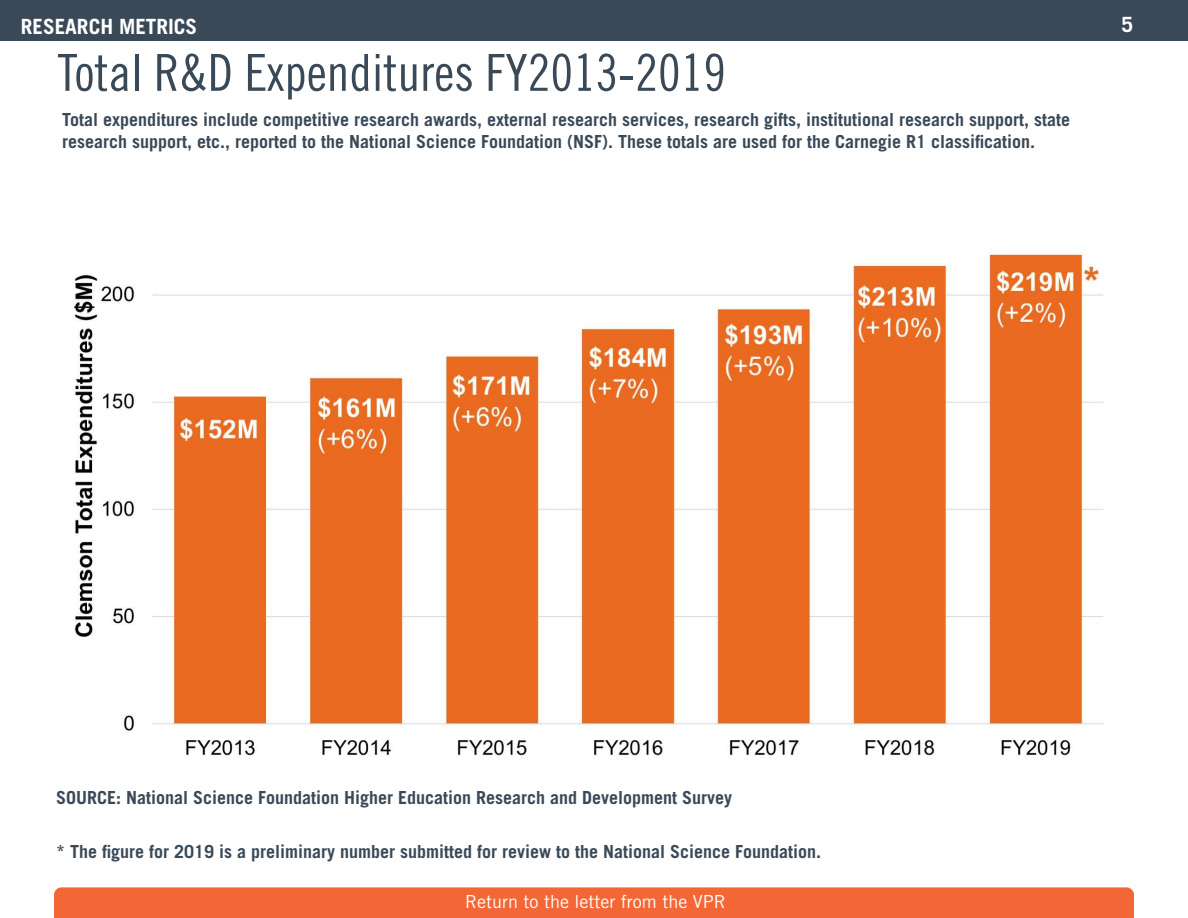
<style>
.page{position:relative;width:1188px;height:918px;background:#fff}
.page>*{position:absolute;margin:0;border:0;box-sizing:border-box;transform-origin:0 0}
.t1{font:51px "Trade Gothic LT Std Cn 18";color:#3a4958}
.t2{font:700 21px "Trade Gothic LT Std";color:#fff}
.t3{font:700 18px/21.6px "Trade Gothic LT Std";color:#3a4958}
.t4{font:18px "Trade Gothic LT Std";color:#fff}
</style>
<div class="page">
<div style="left:0;top:0;width:1188px;height:41px;background:#3a4958"></div>
<img style="left:73px;top:249px;width:1030px;height:507px">
<div style="left:54px;top:887px;width:1080px;height:31px;background:#f26735"></div>
<p class="t2" style="left:21px;top:14px;width:178px">RESEARCH METRICS</p>
<p class="t2" style="left:1121px;top:12px;width:13px">5</p>
<h1 class="t1" style="left:58px;top:42px;width:670px">Total R&amp;D Expenditures FY2013-2019</h1>
<p class="t3" style="left:62px;top:109px;width:1009px">Total expenditures include competitive research awards, external research services, research gifts, institutional research support, state research support, etc., reported to the National Science Foundation (NSF). These totals are used for the Carnegie R1 classification.</p>
<p class="t3" style="left:56px;top:787px;width:678px">SOURCE: National Science Foundation Higher Education Research and Development Survey</p>
<p class="t3" style="left:56px;top:841px;width:767px">* The figure for 2019 is a preliminary number submitted for review to the National Science Foundation.</p>
<p class="t4" style="left:465px;top:891px;width:262px">Return to the letter from the VPR</p>
</div>
